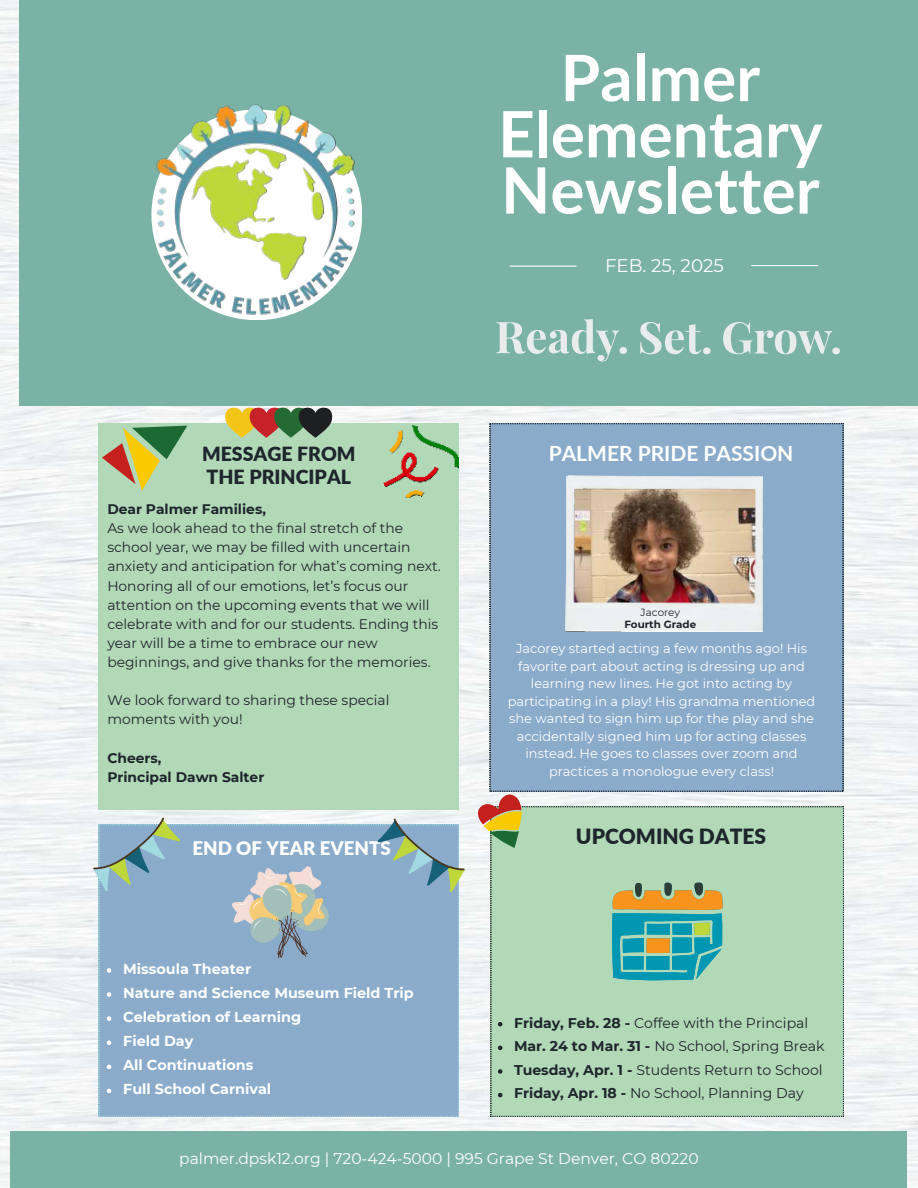
<style>
.page{position:relative;width:918px;height:1188px;background:#fff}
.page>*{position:absolute;margin:0;border:0;box-sizing:border-box;transform-origin:0 0}
.t1{font:700 63.9px/56.2px "Lato";color:#fff;text-align:center}
.t2{font:700 21px "Lato";color:#fff}
.t3{font:900 21px "Lato";color:#1f252c}
.t4{font:900 19.5px/22.5px "Lato";color:#1f252c}
.t5{font:900 18.75px "Lato";color:#fff}
.t6{font:18.3px "Montserrat";color:#fff}
.t7{font:15.6px "Montserrat";color:#fff}
.t8{font:700 14.4px/24.2px "Montserrat";color:#fff}
.t9{font:14.1px/23.7px "Montserrat";color:#1f252c}
.t10{font:13.8px/19.2px "Montserrat";color:#1f252c}
.t11{font:700 13.8px/19.2px "Montserrat";color:#1f252c}
.t12{font:12.9px/17.4px "Montserrat";color:#fff;text-align:center}
.t13{font:700 10.35px "Montserrat";color:#1f252c}
.t14{font:10.35px "Montserrat";color:#1f252c}
.s1{font-weight:700}
</style>
<div class="page">
<img style="left:0;top:0;width:918px;height:1187px">
<div style="left:19px;top:0;width:899px;height:406px;background:#7bb2a6"></div>
<div style="left:10px;top:1132px;width:897px;height:56px;background:#7bb2a6"></div>
<div style="left:99px;top:423px;width:360px;height:386px;background:#b1d8b7"></div>
<hr style="left:510px;top:266px;width:66px;height:1px;background:#fff">
<hr style="left:752px;top:265px;width:66px;height:1px;background:#fff">
<svg style="left:496px;top:319px;width:131px;height:43px"></svg>
<svg style="left:640px;top:322px;width:71px;height:32px"></svg>
<svg style="left:723px;top:322px;width:117px;height:32px"></svg>
<img style="left:151px;top:104px;width:209px;height:216px">
<div style="left:491px;top:806px;width:353px;height:311px;background:#b1d8b7"></div>
<div style="left:490px;top:423px;width:353px;height:368px;background:#8aabca"></div>
<img style="left:566px;top:476px;width:196px;height:156px">
<div style="left:99px;top:824px;width:360px;height:293px;background:#8aabca"></div>
<svg style="left:93px;top:818px;width:87px;height:73px"></svg>
<svg style="left:378px;top:819px;width:87px;height:73px"></svg>
<svg style="left:107px;top:968px;width:4px;height:5px"></svg>
<svg style="left:107px;top:992px;width:4px;height:5px"></svg>
<svg style="left:107px;top:1016px;width:4px;height:5px"></svg>
<svg style="left:107px;top:1040px;width:4px;height:5px"></svg>
<svg style="left:107px;top:1065px;width:4px;height:4px"></svg>
<svg style="left:107px;top:1089px;width:4px;height:4px"></svg>
<svg style="left:232px;top:866px;width:97px;height:93px"></svg>
<svg style="left:612px;top:882px;width:111px;height:98px"></svg>
<svg style="left:225px;top:406px;width:108px;height:32px"></svg>
<svg style="left:102px;top:426px;width:85px;height:65px"></svg>
<img style="left:383px;top:426px;width:76px;height:72px">
<svg style="left:477px;top:794px;width:45px;height:54px"></svg>
<svg style="left:498px;top:1022px;width:4px;height:4px"></svg>
<svg style="left:498px;top:1046px;width:4px;height:4px"></svg>
<svg style="left:498px;top:1069px;width:4px;height:5px"></svg>
<svg style="left:498px;top:1093px;width:4px;height:4px"></svg>
<h1 class="t1" style="left:498px;top:47px;width:326px">Palmer<br>Elementary<br>Newsletter</h1>
<h3 class="t4" style="left:202px;top:442px;width:155px">MESSAGE FROM<br>THE PRINCIPAL</h3>
<p class="t11" style="left:107px;top:499px;width:160px">Dear Palmer Families,</p>
<p class="t10" style="left:107px;top:518px;width:335px">As we look ahead to the final stretch of the school year, we may be filled with uncertain anxiety and anticipation for what’s coming next.<br>Honoring all of our emotions, let’s focus our attention on the upcoming events that we will celebrate with and for our students. Ending this year will be a time to embrace our new beginnings, and give thanks for the memories.</p>
<p class="t10" style="left:107px;top:690px;width:284px">We look forward to sharing these special moments with you!</p>
<p class="t11" style="left:107px;top:747px;width:158px">Cheers,<br>Principal Dawn Salter</p>
<h3 class="t5" style="left:192px;top:834px;width:200px">END OF YEAR EVENTS</h3>
<p class="t8" style="left:123px;top:956px;width:292px">Missoula Theater<br>Nature and Science Museum Field Trip<br>Celebration of Learning<br>Field Day<br>All Continuations<br>Full School Carnival</p>
<h3 class="t6" style="left:605px;top:253px;width:120px">FEB. 25, 2025</h3>
<h2 class="t2" style="left:549px;top:438px;width:246px">PALMER PRIDE PASSION</h2>
<p class="t14" style="left:641px;top:606px;width:41px">Jacorey</p>
<p class="t13" style="left:624px;top:616px;width:73px">Fourth Grade</p>
<p class="t12" style="left:508px;top:640px;width:309px">Jacorey started acting a few months ago! His favorite part about acting is dressing up and learning new lines. He got into acting by participating in a play! His grandma mentioned she wanted to sign him up for the play and she accidentally signed him up for acting classes instead. He goes to classes over zoom and practices a monologue every class!</p>
<h2 class="t3" style="left:576px;top:821px;width:192px">UPCOMING DATES</h2>
<p class="t9" style="left:514px;top:1010px;width:312px"><span class="s1">Friday, Feb. 28 -</span> Coffee with the Principal <span class="s1">Mar. 24 to Mar. 31 -</span> No School, Spring Break <span class="s1">Tuesday, Apr. 1 -</span> Students Return to School <span class="s1">Friday, Apr. 18 -</span> No School, Planning Day</p>
<p class="t7" style="left:179px;top:1148px;width:521px">palmer.dpsk12.org | 720-424-5000 | 995 Grape St Denver, CO 80220</p>
</div>
